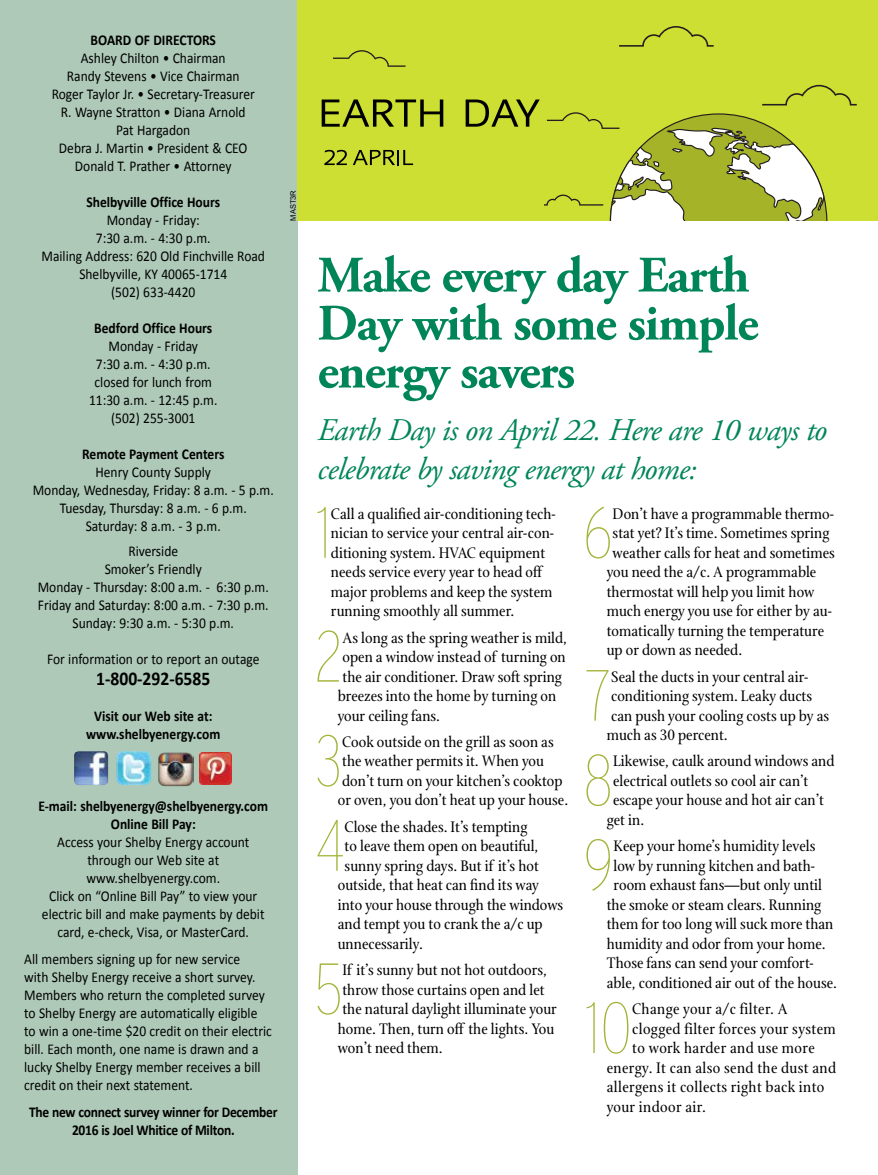
<style>
.page{position:relative;width:878px;height:1175px;background:#fff}
.page>*{position:absolute;margin:0;border:0;box-sizing:border-box;transform-origin:0 0}
.t1{font:100 condensed 72.15px "Interstate";color:#a4b339}
.t2{font:700 51px/48px "Adobe Garamond Pro";letter-spacing:-.025em;color:#008559}
.t3{font:italic 31.5px/39px "Adobe Garamond Pro";letter-spacing:-.025em;color:#008559}
.t4{font:700 19.5px "Calibri";color:#000;scale:.9 1}
.t5{font:16.5px/19.5px "Stone Print";color:#000}
.t6{font:16.5px "Stone Print";letter-spacing:.02em;color:#000}
.t7{font:15px/18px "Calibri";color:#000;text-align:center;scale:.9 1}
.t8{font:700 15px/18px "Calibri";color:#000;text-align:center;scale:.9 1}
.t9{font:700 15px/18px "Calibri";letter-spacing:-.02em;color:#000;text-align:center;scale:.9 1}
.t10{font:7.5px "Arial";color:#000}
</style>
<div class="page">
<div style="left:0;top:0;width:297px;height:1174px;background:#aec9b8"></div>
<img style="left:74px;top:751px;width:34px;height:34px">
<img style="left:116px;top:751px;width:35px;height:34px">
<img style="left:158px;top:752px;width:35px;height:34px">
<img style="left:200px;top:752px;width:32px;height:32px">
<div style="left:297px;top:0;width:580px;height:221px;background:#cedf33"></div>
<svg style="left:465px;top:85px;width:391px;height:136px"></svg>
<svg style="left:324px;top:150px;width:23px;height:15px"></svg>
<svg style="left:321px;top:99px;width:122px;height:28px"></svg>
<svg style="left:353px;top:150px;width:60px;height:15px"></svg>
<svg style="left:333px;top:50px;width:72px;height:17px"></svg>
<svg style="left:619px;top:26px;width:94px;height:21px"></svg>
<p class="t8" style="left:90px;top:31px;width:141px">BOARD OF DIRECTORS</p>
<p class="t7" style="left:52px;top:49px;width:227px">Ashley Chilton • Chairman<br>Randy Stevens • Vice Chairman<br>Roger Taylor Jr. • Secretary-Treasurer<br>R. Wayne Stratton • Diana Arnold<br>Pat Hargadon<br>Debra J. Martin • President &amp; CEO<br>Donald T. Prather • Attorney</p>
<p class="t8" style="left:86px;top:193px;width:150px">Shelbyville Office Hours</p>
<p class="t7" style="left:42px;top:211px;width:250px">Monday - Friday:<br>7:30 a.m. - 4:30 p.m.<br>Mailing Address: 620 Old Finchville Road<br>Shelbyville, KY 40065-1714<br>(502) 633-4420</p>
<p class="t8" style="left:94px;top:319px;width:133px">Bedford Office Hours</p>
<p class="t7" style="left:89px;top:337px;width:144px">Monday - Friday<br>7:30 a.m. - 4:30 p.m. closed for lunch from<br>11:30 a.m. - 12:45 p.m. (502) 255-3001</p>
<p class="t8" style="left:82px;top:445px;width:159px">Remote Payment Centers</p>
<p class="t7" style="left:33px;top:463px;width:269px">Henry County Supply<br>Monday, Wednesday, Friday: 8 a.m. - 5 p.m.<br>Tuesday, Thursday: 8 a.m. - 6 p.m.<br>Saturday: 8 a.m. - 3 p.m.</p>
<p class="t7" style="left:38px;top:542px;width:258px">Riverside<br>Smoker’s Friendly<br>Monday - Thursday: 8:00 a.m. - 6:30 p.m.<br>Friday and Saturday: 8:00 a.m. - 7:30 p.m.<br>Sunday: 9:30 a.m. - 5:30 p.m.</p>
<p class="t7" style="left:47px;top:650px;width:237px">For information or to report an outage</p>
<p class="t4" style="left:96px;top:666px;width:128px">1-800-292-6585</p>
<p class="t8" style="left:86px;top:707px;width:151px">Visit our Web site at: www.shelbyenergy.com</p>
<p class="t10" style="left:288px;top:221px;width:32px;rotate:-90deg">MAST3R</p>
<p class="t8" style="left:39px;top:797px;width:256px">E-mail: shelbyenergy@shelbyenergy.com<br>Online Bill Pay:</p>
<p class="t7" style="left:42px;top:833px;width:249px">Access your Shelby Energy account through our Web site at www.shelbyenergy.com.<br>Click on “Online Bill Pay” to view your electric bill and make payments by debit card, e-check, Visa, or MasterCard.</p>
<p class="t7" style="left:24px;top:950px;width:277px;text-align:left">All members signing up for new service<br>with Shelby Energy receive a short survey.<br>Members who return the completed survey to Shelby Energy are automatically eligible to win a one-time $20 credit on their electric bill. Each month, one name is drawn and a lucky Shelby Energy member receives a bill credit on their next statement.</p>
<p class="t9" style="left:29px;top:1103px;width:277px">The new connect survey winner for December<br>2016 is Joel Whitice of Milton.</p>
<h2 class="t2" style="left:317px;top:252px;width:442px">Make every day Earth<br>Day with some simple energy savers</h2>
<h3 class="t3" style="left:317px;top:411px;width:511px">Earth Day is on April 22. Here are 10 ways to celebrate by saving energy at home:</h3>
<h1 class="t1" style="left:316px;top:491px;width:16px">1</h1>
<p class="t5" style="left:331px;top:504px;width:226px">Call a qualified air-conditioning tech&shy;nician to service your central air-con&shy;ditioning system. HVAC equipment needs service every year to head off major problems and keep the system running smoothly all summer.</p>
<h1 class="t1" style="left:315px;top:615px;width:29px">2</h1>
<p class="t5" style="left:338px;top:627px;width:231px">As long as the spring weather is mild, open a window instead of turning on the air conditioner. Draw soft spring breezes into the home by turning on your ceiling fans.</p>
<h1 class="t1" style="left:315px;top:719px;width:28px">3</h1>
<p class="t5" style="left:338px;top:732px;width:232px">Cook outside on the grill as soon as the weather permits it. When you don’t turn on your kitchen’s cooktop or oven, you don’t heat up your house.</p>
<h1 class="t1" style="left:316px;top:804px;width:30px">4</h1>
<p class="t5" style="left:344px;top:816px;width:184px">Close the shades. It’s tempting</p>
<h1 class="t1" style="left:582px;top:491px;width:31px">6</h1>
<p class="t5" style="left:612px;top:504px;width:223px">Don’t have a programmable thermo-</p>
<p class="t5" style="left:612px;top:523px;width:218px">stat yet? It’s time. Sometimes spring</p>
<p class="t5" style="left:612px;top:543px;width:224px">weather calls for heat and sometimes</p>
<p class="t5" style="left:606px;top:562px;width:211px">you need the a/c. A programmable</p>
<p class="t5" style="left:606px;top:582px;width:209px">thermostat will help you limit how</p>
<p class="t5" style="left:606px;top:601px;width:227px">much energy you use for either by au-</p>
<p class="t5" style="left:606px;top:621px;width:219px">tomatically turning the temperature</p>
<p class="t5" style="left:606px;top:640px;width:137px">up or down as needed.</p>
<h1 class="t1" style="left:585px;top:654px;width:27px">7</h1>
<p class="t5" style="left:606px;top:666px;width:224px">Seal the ducts in your central air&shy;conditioning system. Leaky ducts can push your cooling costs up by as much as 30 percent.</p>
<h1 class="t1" style="left:583px;top:739px;width:31px">8</h1>
<p class="t5" style="left:613px;top:751px;width:223px">Likewise, caulk around windows and</p>
<p class="t5" style="left:613px;top:771px;width:197px">electrical outlets so cool air can’t</p>
<p class="t5" style="left:613px;top:790px;width:212px">escape your house and hot air can’t</p>
<p class="t5" style="left:606px;top:810px;width:39px">get in.</p>
<h1 class="t1" style="left:583px;top:824px;width:31px">9</h1>
<p class="t5" style="left:613px;top:836px;width:203px">Keep your home’s humidity levels</p>
<p class="t5" style="left:344px;top:836px;width:195px">to leave them open on beautiful,</p>
<p class="t5" style="left:344px;top:856px;width:196px">sunny spring days. But if it’s hot</p>
<p class="t5" style="left:338px;top:875px;width:203px">outside, that heat can find its way</p>
<p class="t5" style="left:338px;top:895px;width:227px">into your house through the windows</p>
<p class="t5" style="left:338px;top:914px;width:206px">and tempt you to crank the a/c up</p>
<p class="t5" style="left:338px;top:934px;width:87px">unnecessarily.</p>
<h1 class="t1" style="left:314px;top:947px;width:30px">5</h1>
<p class="t5" style="left:338px;top:960px;width:221px">If it’s sunny but not hot outdoors, throw those curtains open and let the natural daylight illuminate your home. Then, turn off the lights. You won’t need them.</p>
<p class="t5" style="left:613px;top:855px;width:203px">low by running kitchen and bath-</p>
<p class="t5" style="left:613px;top:875px;width:210px">room exhaust fans—but only until</p>
<p class="t5" style="left:606px;top:895px;width:216px">the smoke or steam clears. Running</p>
<p class="t5" style="left:606px;top:914px;width:228px">them for too long will suck more than</p>
<p class="t5" style="left:606px;top:934px;width:220px">humidity and odor from your home.</p>
<p class="t5" style="left:606px;top:953px;width:208px">Those fans can send your comfort-</p>
<p class="t5" style="left:606px;top:973px;width:232px">able, conditioned air out of the house.</p>
<h1 class="t1" style="left:585px;top:986px;width:48px">10</h1>
<p class="t6" style="left:632px;top:999px;width:157px">Change your a/c filter. A</p>
<p class="t6" style="left:632px;top:1018px;width:205px">clogged filter forces your system</p>
<p class="t6" style="left:632px;top:1038px;width:184px">to work harder and use more</p>
<p class="t6" style="left:606px;top:1058px;width:231px">energy. It can also send the dust and</p>
<p class="t6" style="left:606px;top:1077px;width:219px">allergens it collects right back into</p>
<p class="t6" style="left:606px;top:1097px;width:101px">your indoor air.</p>
</div>
